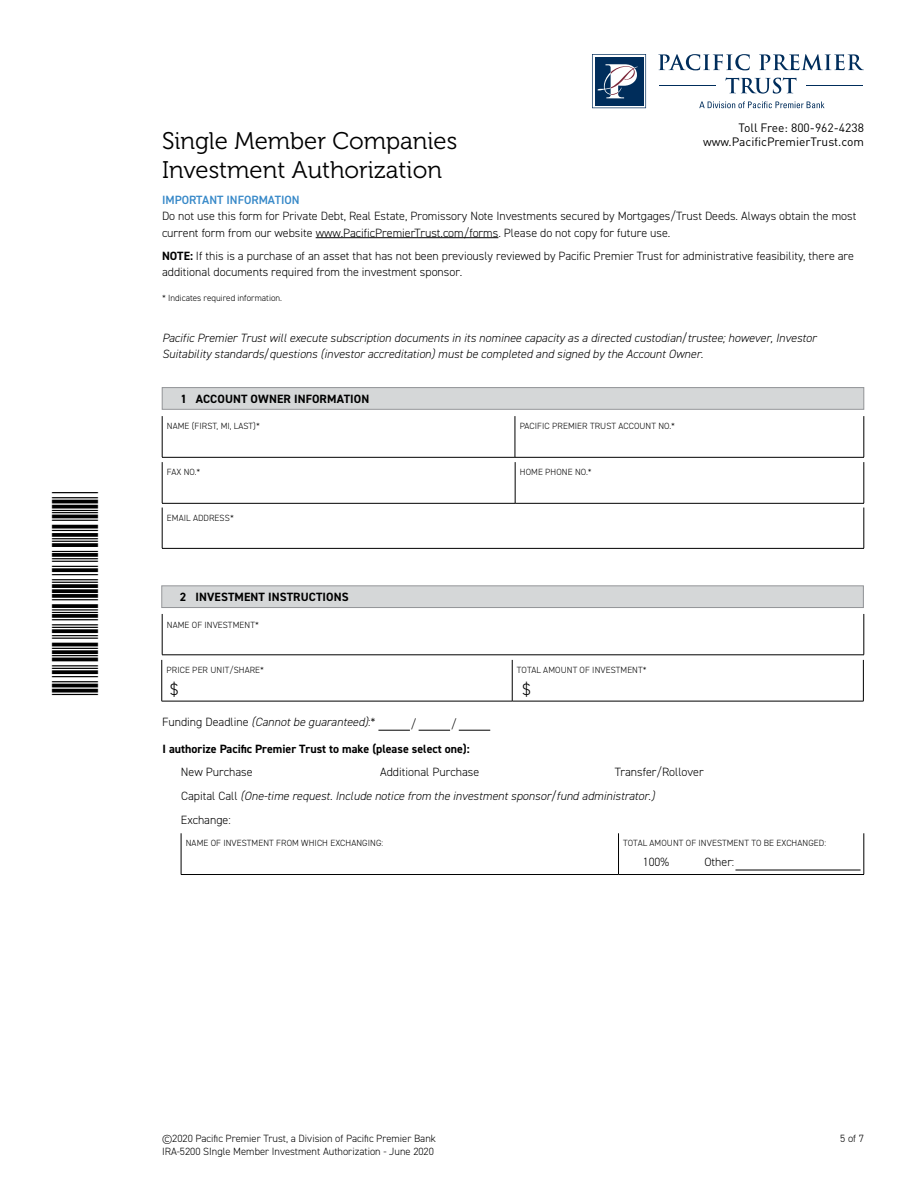
<style>
.page{position:relative;width:918px;height:1188px;background:#fff}
.page>*{position:absolute;margin:0;border:0;box-sizing:border-box;transform-origin:0 0}
.t1{font:24px "Museo 300";color:#000}
.t2{font:21px "ID Automation C39 S";color:#000}
.t3{font:300 16.5px "DIN2014";color:#000}
.INT_-_Intro_Paragrap{font:300 12px/16.5px "DIN2014";color:#000}
.INT_-_Intro_Paragrap-2{font:italic 300 12px/16.5px "DIN2014";color:#000}
.t4{font:700 12px "DIN2014";color:#000}
.t5{font:12px/14.4px "DIN";color:#000;text-align:right}
.Bullet{font:italic 300 12px "DIN2014";color:#000}
.INT_-_Intro_Paragrap-3{font:600 12px "DIN2014";color:#3688c8}
.Bullet-2{font:300 12px "DIN2014";color:#000}
.t6{font:300 10.5px "DIN2014";color:#000}
.Bullet-3{font:300 9px "DIN2014";letter-spacing:.01em;color:#000}
.s1{font-weight:700}
.s2{font-style:normal}
</style>
<div class="page">
<svg style="left:592px;top:54px;width:54px;height:54px"></svg>
<svg style="left:658px;top:54px;width:92px;height:16px"></svg>
<svg style="left:759px;top:54px;width:105px;height:16px"></svg>
<hr style="left:659px;top:85px;width:56px;height:1px;background:#002d5b">
<hr style="left:807px;top:85px;width:56px;height:1px;background:#002d5b">
<svg style="left:725px;top:78px;width:71px;height:16px"></svg>
<svg style="left:699px;top:101px;width:126px;height:7px"></svg>
<hr style="left:316px;top:237px;width:182px;height:1px;background:#000">
<div style="left:162px;top:388px;width:702px;height:21px;background:#d5d7d8"></div>
<div style="left:162px;top:387px;width:702px;height:23px;border:1px solid #939598"></div>
<div style="left:162px;top:586px;width:701px;height:22px;background:#d5d7d8"></div>
<div style="left:162px;top:586px;width:702px;height:22px;border:1px solid #939598"></div>
<hr style="left:162px;top:416px;width:1px;height:41px;background:#000">
<hr style="left:515px;top:416px;width:1px;height:41px;background:#000">
<hr style="left:864px;top:416px;width:1px;height:41px;background:#000">
<hr style="left:162px;top:457px;width:353px;height:1px;background:#000">
<hr style="left:515px;top:457px;width:349px;height:1px;background:#000">
<hr style="left:162px;top:462px;width:1px;height:41px;background:#000">
<hr style="left:515px;top:462px;width:1px;height:41px;background:#000">
<hr style="left:864px;top:462px;width:1px;height:41px;background:#000">
<hr style="left:162px;top:503px;width:353px;height:1px;background:#000">
<hr style="left:515px;top:503px;width:349px;height:1px;background:#000">
<hr style="left:162px;top:508px;width:1px;height:40px;background:#000">
<hr style="left:864px;top:508px;width:1px;height:40px;background:#000">
<hr style="left:162px;top:548px;width:702px;height:1px;background:#000">
<hr style="left:162px;top:614px;width:1px;height:41px;background:#000">
<hr style="left:864px;top:614px;width:1px;height:41px;background:#000">
<hr style="left:162px;top:655px;width:702px;height:1px;background:#000">
<hr style="left:162px;top:660px;width:1px;height:41px;background:#000">
<hr style="left:512px;top:660px;width:1px;height:41px;background:#000">
<hr style="left:863px;top:660px;width:1px;height:41px;background:#000">
<hr style="left:162px;top:701px;width:350px;height:1px;background:#000">
<hr style="left:512px;top:701px;width:352px;height:1px;background:#000">
<hr style="left:378px;top:730px;width:32px;height:1px;background:#000">
<hr style="left:459px;top:730px;width:31px;height:1px;background:#000">
<hr style="left:419px;top:730px;width:31px;height:1px;background:#000">
<hr style="left:181px;top:833px;width:1px;height:41px;background:#000">
<hr style="left:618px;top:833px;width:1px;height:41px;background:#000">
<hr style="left:864px;top:833px;width:1px;height:41px;background:#000">
<hr style="left:181px;top:874px;width:438px;height:1px;background:#000">
<hr style="left:619px;top:874px;width:245px;height:1px;background:#000">
<hr style="left:735px;top:870px;width:126px;height:1px;background:#000">
<p class="t2" style="left:72px;top:492px;width:205px;rotate:90deg">*IRA-5142*</p>
<p class="t5" style="left:703px;top:120px;width:162px">Toll Free: 800-962-4238 www.PacificPremierTrust.com</p>
<p class="t1" style="left:162px;top:128px;width:297px">Single Member Companies</p>
<p class="t1" style="left:162px;top:157px;width:281px">Investment Authorization</p>
<p class="INT_-_Intro_Paragrap-3" style="left:162px;top:191px;width:139px">IMPORTANT INFORMATION</p>
<p class="INT_-_Intro_Paragrap" style="left:162px;top:208px;width:696px">Do not use this form for Private Debt, Real Estate, Promissory Note Investments secured by Mortgages/Trust Deeds. Always obtain the most current form from our website www.PacificPremierTrust.com/forms. Please do not copy for future use.</p>
<p class="INT_-_Intro_Paragrap" style="left:162px;top:247px;width:694px"><span class="s1">NOTE:</span> If this is a purchase of an asset that has not been previously reviewed by Pacific Premier Trust for administrative feasibility, there are additional documents required from the investment sponsor.</p>
<p class="Bullet-3" style="left:162px;top:292px;width:122px">* Indicates required information.</p>
<p class="INT_-_Intro_Paragrap-2" style="left:162px;top:329px;width:656px">Pacific Premier Trust will execute subscription documents in its nominee capacity as a directed custodian/trustee; however, Investor<br>Suitability standards/questions (investor accreditation) must be completed and signed by the Account Owner.</p>
<p class="t4" style="left:180px;top:391px;width:190px">1 ACCOUNT OWNER INFORMATION</p>
<p class="Bullet-3" style="left:167px;top:420px;width:94px">NAME (FIRST, MI, LAST)*</p>
<p class="Bullet-3" style="left:520px;top:421px;width:157px">PACIFIC PREMIER TRUST ACCOUNT NO.*</p>
<p class="Bullet-3" style="left:167px;top:466px;width:35px">FAX NO.*</p>
<p class="Bullet-3" style="left:520px;top:467px;width:73px">HOME PHONE NO.*</p>
<p class="Bullet-3" style="left:167px;top:513px;width:68px">EMAIL ADDRESS*</p>
<p class="t4" style="left:180px;top:589px;width:170px">2 INVESTMENT INSTRUCTIONS</p>
<p class="Bullet-3" style="left:167px;top:619px;width:94px">NAME OF INVESTMENT*</p>
<p class="Bullet-3" style="left:166px;top:664px;width:99px">PRICE PER UNIT/SHARE*</p>
<p class="Bullet-3" style="left:517px;top:664px;width:131px">TOTAL AMOUNT OF INVESTMENT*</p>
<p class="t3" style="left:170px;top:679px;width:10px">$</p>
<p class="t3" style="left:523px;top:679px;width:10px">$</p>
<p class="Bullet" style="left:162px;top:715px;width:215px"><span class="s2">Funding Deadline</span> (Cannot be guaranteed)<span class="s2">:*</span></p>
<p class="Bullet-2" style="left:411px;top:716px;width:7px">/</p>
<p class="Bullet-2" style="left:451px;top:716px;width:7px">/</p>
<p class="t4" style="left:162px;top:741px;width:309px">I authorize Pacific Premier Trust to make (please select one):</p>
<p class="INT_-_Intro_Paragrap" style="left:380px;top:764px;width:101px">Additional Purchase</p>
<p class="INT_-_Intro_Paragrap" style="left:615px;top:763px;width:90px">Transfer/Rollover</p>
<p class="INT_-_Intro_Paragrap-2" style="left:181px;top:788px;width:475px"><span class="s2">Capital Call</span> (One-time request. Include notice from the investment sponsor/fund administrator.)</p>
<p class="INT_-_Intro_Paragrap" style="left:181px;top:764px;width:73px">New Purchase</p>
<p class="INT_-_Intro_Paragrap" style="left:181px;top:812px;width:51px">Exchange:</p>
<p class="Bullet-3" style="left:186px;top:837px;width:199px">NAME OF INVESTMENT FROM WHICH EXCHANGING:</p>
<p class="Bullet-3" style="left:623px;top:838px;width:204px">TOTAL AMOUNT OF INVESTMENT TO BE EXCHANGED:</p>
<p class="INT_-_Intro_Paragrap" style="left:643px;top:854px;width:28px">100%</p>
<p class="INT_-_Intro_Paragrap" style="left:704px;top:854px;width:31px">Other:</p>
<p class="t6" style="left:162px;top:1132px;width:276px">©2020 Pacific Premier Trust, a Division of Pacific Premier Bank</p>
<p class="t6" style="left:840px;top:1132px;width:25px">5 of 7</p>
<p class="t6" style="left:162px;top:1145px;width:273px">IRA-5200 SIngle Member Investment Authorization - June 2020</p>
</div>
